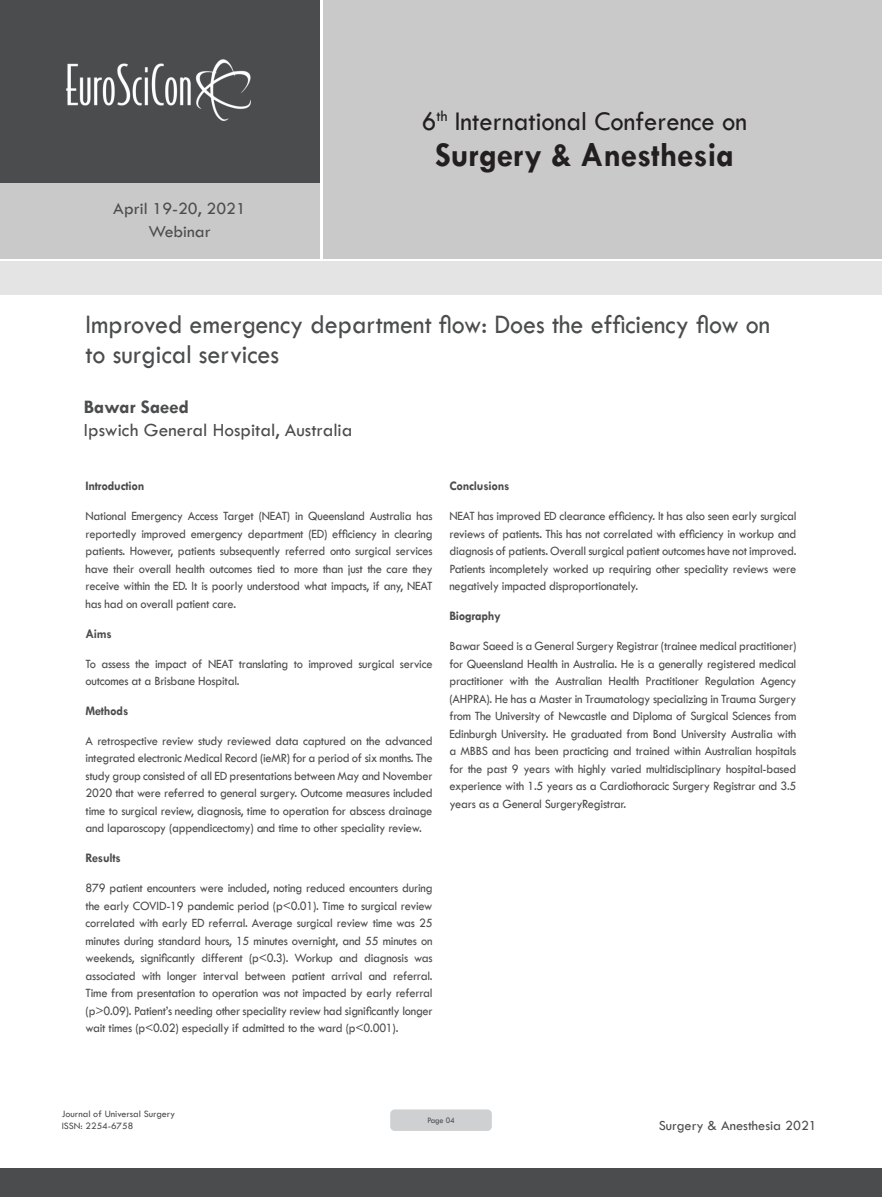
<style>
.page{position:relative;width:882px;height:1197px;background:#fff}
.page>*{position:absolute;margin:0;border:0;box-sizing:border-box;transform-origin:0 0}
.t1{font:700 35px "Tw Cen";color:#231f20;scale:.95 1}
.t2{font:28px "Tw Cen";color:#231f20;scale:.95 1}
.t3{font:27.65px/30.8px "Tw Cen";color:#4b4c4d;scale:.94 1}
.t4{font:19.25px "Tw Cen";color:#4b4c4d}
.t5{font:700 19.25px "Tw Cen";color:#4b4c4d}
.t6{font:17.5px/23.6px "Tw Cen";color:#4b4c4d;text-align:center}
.t7{font:14.35px "Tw Cen";color:#4b4c4d}
.Abstract{font:13.12px/17.5px "Tw Cen";letter-spacing:-.02em;color:#4b4c4d;text-align:justify;scale:.95 1}
.Abstract-2{font:700 13.12px "Tw Cen";letter-spacing:-.02em;color:#4b4c4d;scale:.95 1}
.t8{font:9.97px/12.1px "Tw Cen";color:#4b4c4d}
.t9{font:8.58px "Tw Cen";letter-spacing:-.02em;color:#4b4c4d;scale:.95 1}
</style>
<div class="page">
<div style="left:0;top:0;width:319px;height:183px;background:#4b4c4d"></div>
<div style="left:0;top:183px;width:319px;height:76px;background:#c9c9c9"></div>
<div style="left:323px;top:0;width:559px;height:259px;background:#c9c9c9"></div>
<img style="left:66px;top:59px;width:185px;height:62px">
<div style="left:0;top:1168px;width:882px;height:29px;background:#4b4c4d"></div>
<div style="left:1px;top:261px;width:881px;height:33px;background:#e4e4e4"></div>
<div style="left:390px;top:1110px;width:102px;height:21px;background:#cfd0d2;border-radius:4px"></div>
<h3 class="t6" style="left:113px;top:196px;width:134px">April 19-20, 2021<br>Webinar</h3>
<h2 class="t2" style="left:422px;top:104px;width:344px">6<sup>th</sup> International Conference on</h2>
<h1 class="t1" style="left:435px;top:134px;width:316px">Surgery &amp; Anesthesia</h1>
<p class="t3" style="left:86px;top:308px;width:730px">Improved emergency department flow: Does the efficiency flow on to surgical services</p>
<p class="t5" style="left:84px;top:396px;width:107px">Bawar Saeed</p>
<p class="t4" style="left:84px;top:419px;width:270px">Ipswich General Hospital, Australia</p>
<p class="Abstract-2" style="left:86px;top:478px;width:63px">Introduction</p>
<p class="Abstract" style="left:86px;top:507px;width:367px">National Emergency Access Target (NEAT) in Queensland Australia has reportedly improved emergency department (ED) efficiency in clearing patients. However, patients subsequently referred onto surgical services have their overall health outcomes tied to more than just the care they receive within the ED. It is poorly understood what impacts, if any, NEAT has had on overall patient care.</p>
<p class="Abstract-2" style="left:86px;top:626px;width:29px">Aims</p>
<p class="Abstract" style="left:86px;top:655px;width:367px">To assess the impact of NEAT translating to improved surgical service outcomes at a Brisbane Hospital.</p>
<p class="Abstract-2" style="left:86px;top:703px;width:47px">Methods</p>
<p class="Abstract" style="left:86px;top:732px;width:367px">A retrospective review study reviewed data captured on the advanced integrated electronic Medical Record (ieMR) for a period of six months. The study group consisted of all ED presentations between May and November 2020 that were referred to general surgery. Outcome measures included time to surgical review, diagnosis, time to operation for abscess drainage and laparoscopy (appendicectomy) and time to other speciality review.</p>
<p class="Abstract-2" style="left:86px;top:850px;width:38px">Results</p>
<p class="Abstract" style="left:86px;top:879px;width:367px">879 patient encounters were included, noting reduced encounters during the early COVID-19 pandemic period (p&lt;0.01). Time to surgical review correlated with early ED referral. Average surgical review time was 25 minutes during standard hours, 15 minutes overnight, and 55 minutes on weekends, significantly different (p&lt;0.3). Workup and diagnosis was associated with longer interval between patient arrival and referral.<br>Time from presentation to operation was not impacted by early referral (p&gt;0.09). Patient’s needing other speciality review had significantly longer wait times (p&lt;0.02) especially if admitted to the ward (p&lt;0.001).</p>
<p class="Abstract-2" style="left:449px;top:478px;width:65px">Conclusions</p>
<p class="Abstract" style="left:449px;top:507px;width:367px">NEAT has improved ED clearance efficiency. It has also seen early surgical reviews of patients. This has not correlated with efficiency in workup and diagnosis of patients. Overall surgical patient outcomes have not improved.<br>Patients incompletely worked up requiring other speciality reviews were negatively impacted disproportionately.</p>
<p class="Abstract-2" style="left:449px;top:608px;width:55px">Biography</p>
<p class="Abstract" style="left:449px;top:637px;width:367px">Bawar Saeed is a General Surgery Registrar (trainee medical practitioner) for Queensland Health in Australia. He is a generally registered medical practitioner with the Australian Health Practitioner Regulation Agency (AHPRA). He has a Master in Traumatology specializing in Trauma Surgery from The University of Newcastle and Diploma of Surgical Sciences from Edinburgh University. He graduated from Bond University Australia with a MBBS and has been practicing and trained within Australian hospitals for the past 9 years with highly varied multidisciplinary hospital-based experience with 1.5 years as a Cardiothoracic Surgery Registrar and 3.5 years as a General SurgeryRegistrar.</p>
<p class="t8" style="left:62px;top:1108px;width:115px">Journal of Universal Surgery<br>ISSN: 2254-6758</p>
<p class="t7" style="left:659px;top:1117px;width:160px">Surgery &amp; Anesthesia 2021</p>
<p class="t9" style="left:427px;top:1115px;width:30px">Page 04</p>
</div>
